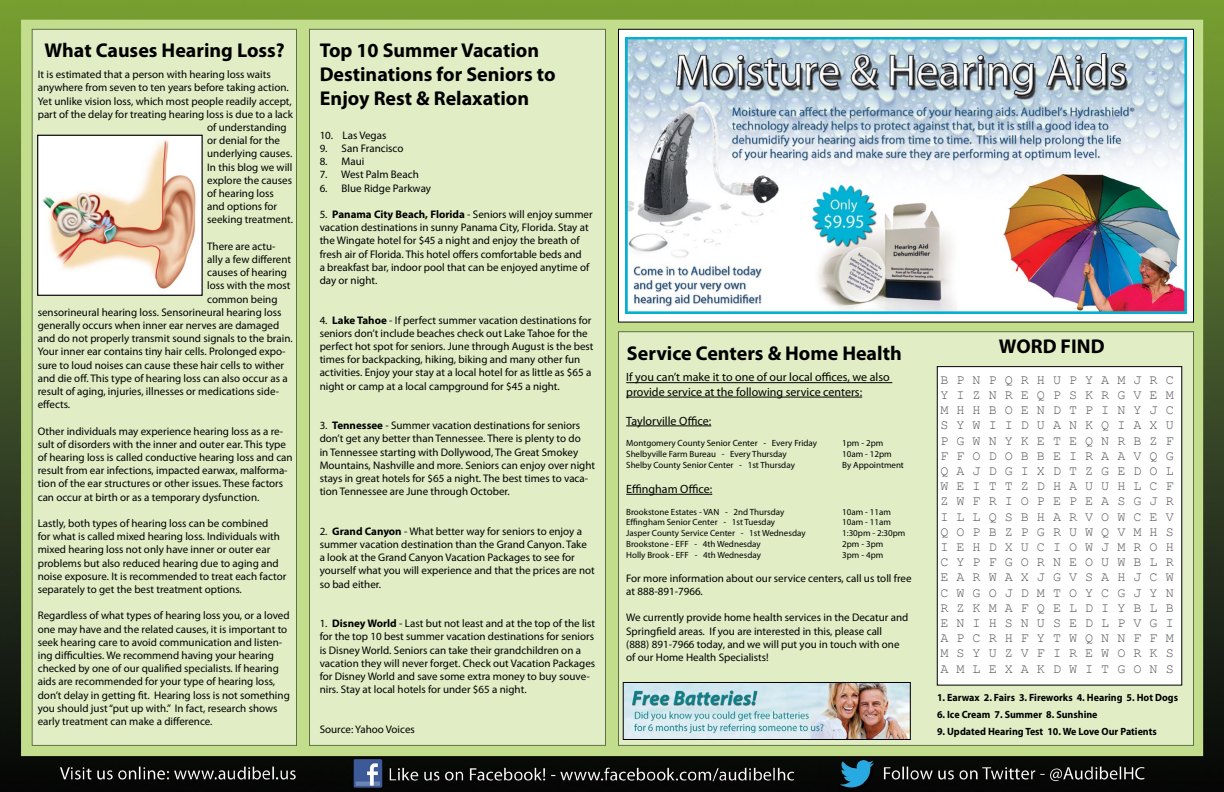
<style>
.page{position:relative;width:1224px;height:792px;background:#fff}
.page>*{position:absolute;margin:0;border:0;box-sizing:border-box;transform-origin:0 0}
.t1{font:700 20px/24px "Myriad Pro";color:#000}
.t2{font:13.4px/15.2px "Courier New";color:#57585a;text-align:justify}
.t3{font:12px/14.4px "Myriad Pro";color:#000}
.t4{font:11px/13.2px "Myriad Pro";color:#000}
.t5{font:700 10.5px "Myriad Pro";color:#000;scale:.95 1}
.t6{font:9px "Myriad Pro";color:#000}
.s1{font-weight:700}
</style>
<div class="page">
<img style="left:0;top:0;width:1224px;height:792px">
<div style="left:310px;top:29px;width:296px;height:716px;background:#e0edc5"></div>
<div style="left:32px;top:29px;width:264px;height:716px;background:#e0edc5"></div>
<div style="left:618px;top:332px;width:576px;height:413px;background:#e0edc5"></div>
<div style="left:618px;top:29px;width:576px;height:293px;background:#fff"></div>
<div style="left:618px;top:29px;width:576px;height:294px;border:1px solid #000"></div>
<hr style="left:626px;top:382px;width:266px;height:1px;background:#000">
<hr style="left:626px;top:397px;width:236px;height:1px;background:#000">
<hr style="left:626px;top:426px;width:85px;height:1px;background:#000">
<hr style="left:626px;top:494px;width:86px;height:1px;background:#000">
<img style="left:625px;top:684px;width:284px;height:54px">
<div style="left:623px;top:682px;width:288px;height:58px;border:1px solid #000"></div>
<div style="left:937px;top:367px;width:245px;height:318px;background:#fff"></div>
<div style="left:937px;top:366px;width:245px;height:320px;border:1px solid #000"></div>
<img style="left:39px;top:137px;width:162px;height:157px">
<div style="left:37px;top:135px;width:166px;height:161px;border:1px solid #000"></div>
<img style="left:625px;top:38px;width:562px;height:276px">
<h1 class="t1" style="left:45px;top:37px;width:242px">What Causes Hearing Loss?</h1>
<h1 class="t1" style="left:320px;top:37px;width:238px">Top 10 Summer Vacation<br>Destinations for Seniors to<br>Enjoy Rest &amp; Relaxation</h1>
<p class="t4" style="left:38px;top:68px;width:235px">It is estimated that a person with hearing loss waits</p>
<p class="t4" style="left:38px;top:81px;width:253px">anywhere from seven to ten years before taking action.</p>
<p class="t4" style="left:38px;top:94px;width:256px">Yet unlike vision loss, which most people readily accept,</p>
<p class="t4" style="left:38px;top:107px;width:257px">part of the delay for treating hearing loss is due to a lack</p>
<p class="t4" style="left:207px;top:121px;width:81px">of understanding</p>
<p class="t4" style="left:207px;top:134px;width:74px">or denial for the</p>
<p class="t4" style="left:207px;top:147px;width:87px">underlying causes.</p>
<p class="t4" style="left:207px;top:160px;width:87px">In this blog we will</p>
<p class="t4" style="left:207px;top:173px;width:86px">explore the causes</p>
<p class="t4" style="left:207px;top:187px;width:68px">of hearing loss</p>
<p class="t4" style="left:207px;top:200px;width:71px">and options for</p>
<p class="t4" style="left:207px;top:213px;width:87px">seeking treatment.</p>
<p class="t4" style="left:207px;top:239px;width:70px">There are actu-</p>
<p class="t4" style="left:207px;top:253px;width:85px">ally a few different</p>
<p class="t4" style="left:207px;top:266px;width:81px">causes of hearing</p>
<p class="t4" style="left:207px;top:279px;width:85px">loss with the most</p>
<p class="t4" style="left:207px;top:292px;width:72px">common being</p>
<p class="t4" style="left:38px;top:305px;width:245px">sensorineural hearing loss. Sensorineural hearing loss</p>
<p class="t4" style="left:38px;top:319px;width:243px">generally occurs when inner ear nerves are damaged</p>
<p class="t4" style="left:38px;top:332px;width:257px">and do not properly transmit sound signals to the brain.</p>
<p class="t4" style="left:38px;top:345px;width:249px">Your inner ear contains tiny hair cells. Prolonged expo-</p>
<p class="t4" style="left:38px;top:358px;width:248px">sure to loud noises can cause these hair cells to wither</p>
<p class="t4" style="left:38px;top:371px;width:251px">and die off. This type of hearing loss can also occur as a</p>
<p class="t4" style="left:38px;top:385px;width:243px">result of aging, injuries, illnesses or medications side-</p>
<p class="t4" style="left:38px;top:398px;width:34px">effects.</p>
<p class="t4" style="left:38px;top:424px;width:256px">Other individuals may experience hearing loss as a re&shy;sult of disorders with the inner and outer ear. This type of hearing loss is called conductive hearing loss and can result from ear infections, impacted earwax, malforma&shy;tion of the ear structures or other issues. These factors can occur at birth or as a temporary dysfunction.</p>
<p class="t4" style="left:38px;top:517px;width:250px">Lastly, both types of hearing loss can be combined<br>for what is called mixed hearing loss. Individuals with mixed hearing loss not only have inner or outer ear problems but also reduced hearing due to aging and noise exposure. It is recommended to treat each factor separately to get the best treatment options.</p>
<p class="t4" style="left:38px;top:609px;width:254px">Regardless of what types of hearing loss you, or a loved one may have and the related causes, it is important to seek hearing care to avoid communication and listen&shy;ing difficulties. We recommend having your hearing checked by one of our qualified specialists. If hearing aids are recommended for your type of hearing loss, don’t delay in getting fit. Hearing loss is not something you should just “put up with.” In fact, research shows early treatment can make a difference.</p>
<p class="t4" style="left:320px;top:128px;width:68px">10. Las Vegas</p>
<p class="t4" style="left:320px;top:142px;width:85px">9. San Francisco</p>
<p class="t4" style="left:320px;top:155px;width:46px">8. Maui</p>
<p class="t4" style="left:320px;top:168px;width:101px">7. West Palm Beach</p>
<p class="t4" style="left:320px;top:181px;width:113px">6. Blue Ridge Parkway</p>
<p class="t4" style="left:320px;top:208px;width:275px">5. <span class="s1">Panama City Beach, Florida</span> - Seniors will enjoy summer vacation destinations in sunny Panama City, Florida. Stay at the Wingate hotel for $45 a night and enjoy the breath of fresh air of Florida. This hotel offers comfortable beds and<br>a breakfast bar, indoor pool that can be enjoyed anytime of day or night.</p>
<p class="t4" style="left:320px;top:313px;width:275px">4. <span class="s1">Lake Tahoe</span> - If perfect summer vacation destinations for seniors don’t include beaches check out Lake Tahoe for the perfect hot spot for seniors. June through August is the best times for backpacking, hiking, biking and many other fun activities. Enjoy your stay at a local hotel for as little as $65 a night or camp at a local campground for $45 a night.</p>
<p class="t4" style="left:320px;top:419px;width:277px">3. <span class="s1">Tennessee</span> - Summer vacation destinations for seniors don’t get any better than Tennessee. There is plenty to do<br>in Tennessee starting with Dollywood, The Great Smokey Mountains, Nashville and more. Seniors can enjoy over night stays in great hotels for $65 a night. The best times to vaca&shy;tion Tennessee are June through October.</p>
<p class="t4" style="left:320px;top:524px;width:277px">2. <span class="s1">Grand Canyon</span> - What better way for seniors to enjoy a summer vacation destination than the Grand Canyon. Take a look at the Grand Canyon Vacation Packages to see for yourself what you will experience and that the prices are not so bad either.</p>
<p class="t4" style="left:320px;top:617px;width:277px">1. <span class="s1">Disney World</span> - Last but not least and at the top of the list for the top 10 best summer vacation destinations for seniors is Disney World. Seniors can take their grandchildren on a vacation they will never forget. Check out Vacation Packages for Disney World and save some extra money to buy souve&shy;nirs. Stay at local hotels for under $65 a night.</p>
<p class="t4" style="left:320px;top:722px;width:97px">Source: Yahoo Voices</p>
<h1 class="t1" style="left:627px;top:341px;width:276px">Service Centers &amp; Home Health</h1>
<p class="t3" style="left:626px;top:370px;width:265px">If you can’t make it to one of our local offices, we also provide service at the following service centers:</p>
<p class="t3" style="left:626px;top:413px;width:87px">Taylorville Office:</p>
<p class="t6" style="left:626px;top:438px;width:192px">Montgomery County Senior Center - Every Friday</p>
<p class="t6" style="left:842px;top:438px;width:43px">1pm - 2pm</p>
<p class="t6" style="left:626px;top:449px;width:162px">Shelbyville Farm Bureau - Every Thursday</p>
<p class="t6" style="left:842px;top:449px;width:51px">10am - 12pm</p>
<p class="t6" style="left:626px;top:459px;width:170px">Shelby County Senior Center - 1st Thursday</p>
<p class="t6" style="left:842px;top:459px;width:63px">By Appointment</p>
<p class="t3" style="left:626px;top:482px;width:88px">Effingham Office:</p>
<p class="t6" style="left:626px;top:506px;width:160px">Brookstone Estates - VAN - 2nd Thursday</p>
<p class="t6" style="left:842px;top:506px;width:50px">10am - 11am</p>
<p class="t6" style="left:626px;top:517px;width:150px">Effingham Senior Center - 1st Tuesday</p>
<p class="t6" style="left:842px;top:517px;width:50px">10am - 11am</p>
<p class="t6" style="left:626px;top:528px;width:181px">Jasper County Service Center - 1st Wednesday</p>
<p class="t6" style="left:842px;top:528px;width:65px">1:30pm - 2:30pm</p>
<p class="t6" style="left:626px;top:539px;width:136px">Brookstone - EFF - 4th Wednesday</p>
<p class="t6" style="left:842px;top:539px;width:43px">2pm - 3pm</p>
<p class="t6" style="left:626px;top:549px;width:136px">Holly Brook - EFF - 4th Wednesday</p>
<p class="t6" style="left:842px;top:549px;width:43px">3pm - 4pm</p>
<p class="t4" style="left:626px;top:571px;width:287px">For more information about our service centers, call us toll free at 888-891-7966.</p>
<p class="t4" style="left:626px;top:611px;width:284px">We currently provide home health services in the Decatur and Springfield areas. If you are interested in this, please call<br>(888) 891-7966 today, and we will put you in touch with one of our Home Health Specialists!</p>
<h1 class="t1" style="left:999px;top:334px;width:107px">WORD FIND</h1>
<p class="t2" style="left:940px;top:372px;width:235px">B P N P Q R H U P Y A M J R C Y I Z N R E Q P S K R G V E M M H H B O E N D T P I N Y J C S Y W I I D U A N K Q I A X U P G W N Y K E T E Q N R B Z F F F O D O B B E I R A A V Q G Q A J D G I X D T Z G E D O L W E I T T Z D H A U U H L C F Z W F R I O P E P E A S G J R I L L Q S B H A R V O W C E V Q O P B Z P G R U W Q V M H S I E H D X U C I O W J M R O H C Y P F G O R N E O U W B L R E A R W A X J G V S A H J C W C W G O J D M T O Y C G J Y N R Z K M A F Q E L D I Y B L B E N I H S N U S E D L P V G I A P C R H F Y T W Q N N F F M M S Y U Z V F I R E W O R K S A M L E X A K D W I T G O N S</p>
<p class="t5" style="left:937px;top:691px;width:255px">1. Earwax 2. Fairs 3. Fireworks 4. Hearing 5. Hot Dogs</p>
<p class="t5" style="left:937px;top:708px;width:171px">6. Ice Cream 7. Summer 8. Sunshine</p>
<p class="t5" style="left:937px;top:725px;width:233px">9. Updated Hearing Test 10. We Love Our Patients</p>
</div>
